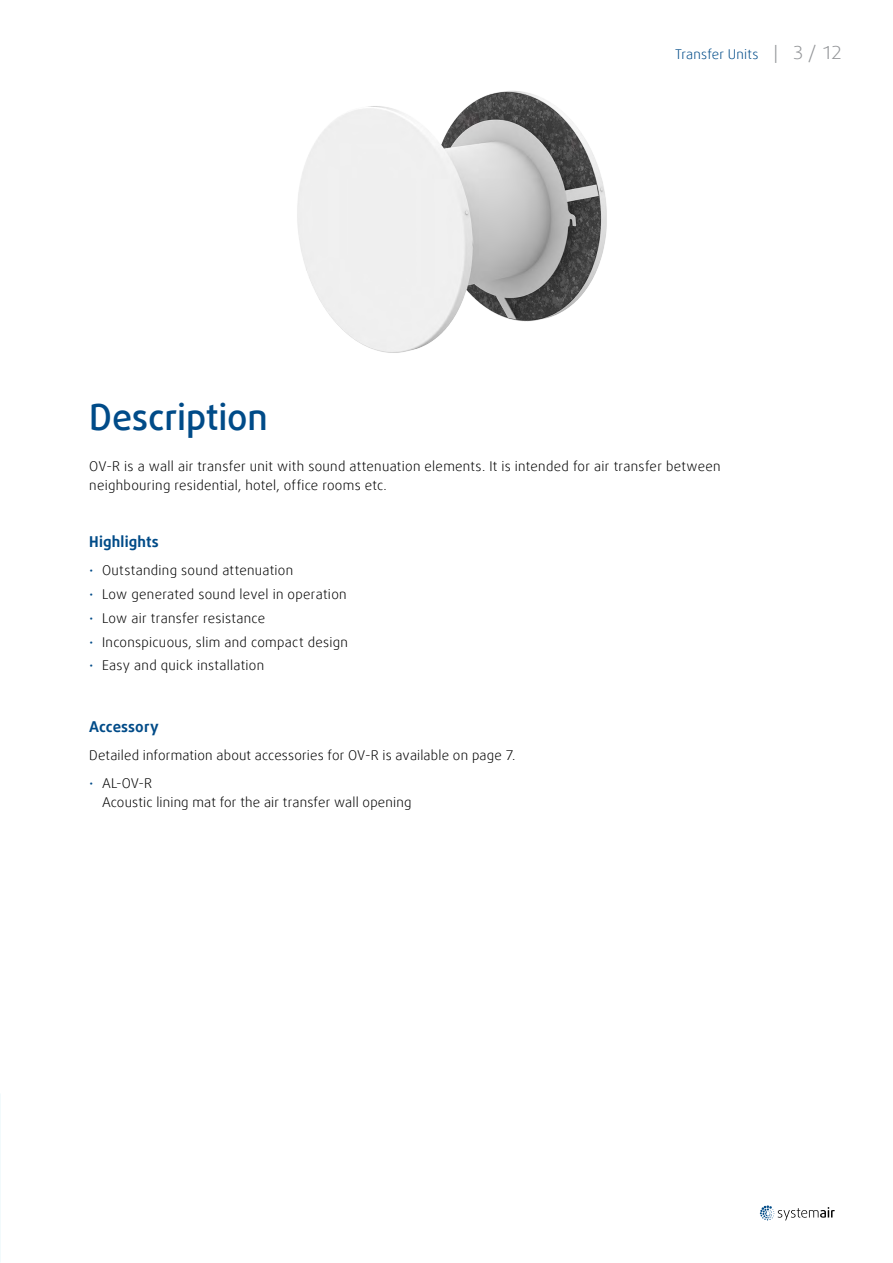
<style>
.page{position:relative;width:893px;height:1263px;background:#fff}
.page>*{position:absolute;margin:0;border:0;box-sizing:border-box;transform-origin:0 0}
.t1{font:500 36px "Daxline Offc Pro";letter-spacing:-.005em;color:#004b88}
.t2{font:700 15px "Daxline Offc Pro";letter-spacing:.01em;color:#004b88}
.t3{font:300 13.5px/19.5px "Daxline Offc Pro";letter-spacing:.02em;color:#000}
.t4{font:300 13.5px "Daxline Offc Pro";letter-spacing:.01em;color:#004b88}
.s1{font-size:18px;color:#939598}
.s2{color:#004b88}
</style>
<div class="page">
<svg style="left:760px;top:1205px;width:75px;height:15px"></svg>
<img style="left:297px;top:90px;width:310px;height:263px">
<p class="t4" style="left:675px;top:45px;width:168px">Transfer Units <span class="s1">| 3 / 12</span></p>
<h1 class="t1" style="left:89px;top:393px;width:180px">Description</h1>
<p class="t3" style="left:89px;top:456px;width:633px">OV-R is a wall air transfer unit with sound attenuation elements. It is intended for air transfer between neighbouring residential, hotel, office rooms etc.</p>
<p class="t2" style="left:89px;top:532px;width:71px">Highlights</p>
<p class="t3" style="left:89px;top:561px;width:205px"><span class="s2">•</span> Outstanding sound attenuation</p>
<p class="t3" style="left:89px;top:585px;width:259px"><span class="s2">•</span> Low generated sound level in operation</p>
<p class="t3" style="left:89px;top:608px;width:177px"><span class="s2">•</span> Low air transfer resistance</p>
<p class="t3" style="left:89px;top:632px;width:260px"><span class="s2">•</span> Inconspicuous, slim and compact design</p>
<p class="t3" style="left:89px;top:656px;width:176px"><span class="s2">•</span> Easy and quick installation</p>
<p class="t2" style="left:89px;top:716px;width:71px">Accessory</p>
<p class="t3" style="left:89px;top:745px;width:428px">Detailed information about accessories for OV-R is available on page 7.</p>
<p class="t3" style="left:102px;top:773px;width:311px;text-indent:-13px"><span class="s2">•</span> AL-OV-R<br>Acoustic lining mat for the air transfer wall opening</p>
</div>
